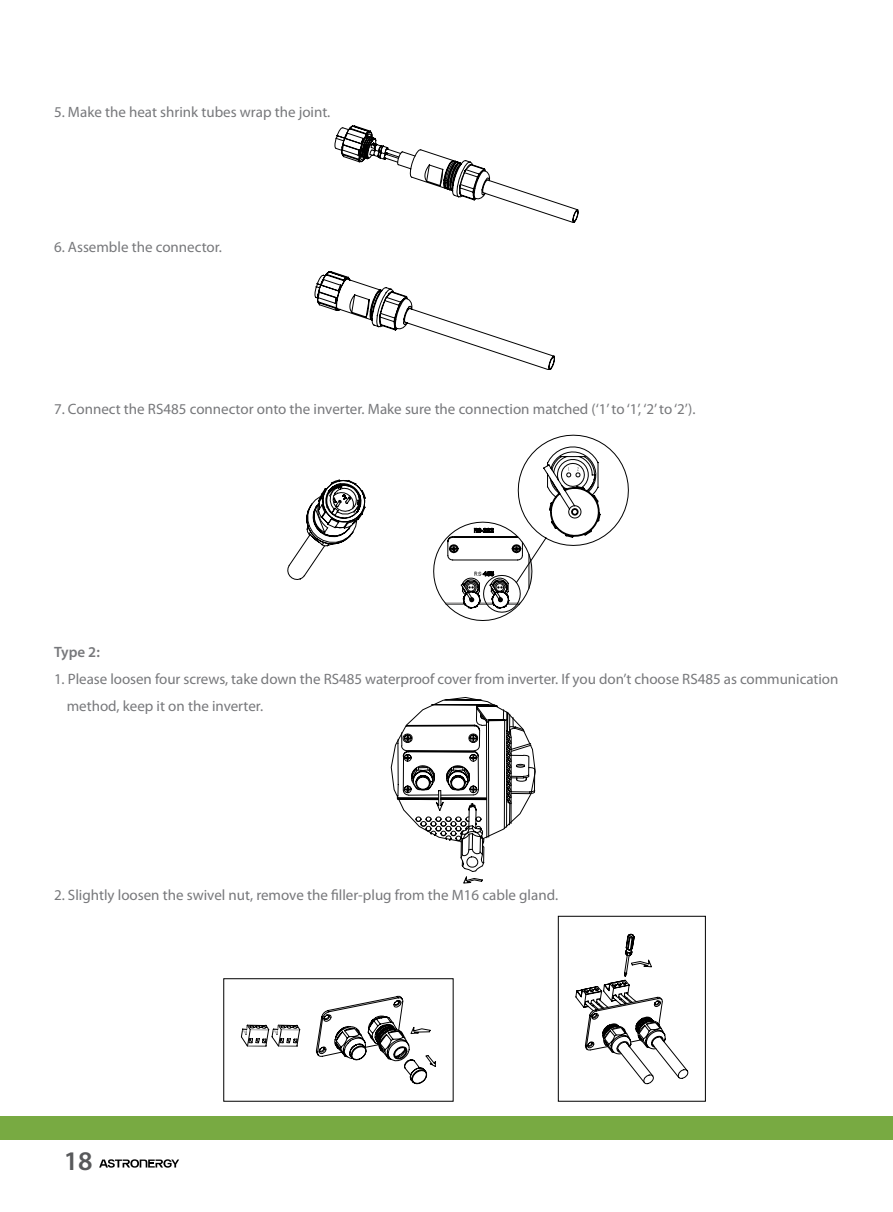
<style>
.page{position:relative;width:893px;height:1212px;background:#fff}
.page>*{position:absolute;margin:0;border:0;box-sizing:border-box;transform-origin:0 0}
.t1{font:600 27px "Myriad Pro";color:#58595b}
.t2{font:15px/27px "Myriad Pro";color:#77787b}
.t3{font:600 15px "Myriad Pro";color:#77787b}
</style>
<div class="page">
<svg style="left:99px;top:1159px;width:80px;height:8px"></svg>
<div style="left:0;top:1116px;width:893px;height:24px;background:#78aa42"></div>
<svg style="left:314px;top:125px;width:264px;height:245px"></svg>
<svg style="left:287px;top:479px;width:79px;height:100px"></svg>
<svg style="left:433px;top:434px;width:196px;height:187px"></svg>
<svg style="left:391px;top:697px;width:144px;height:186px"></svg>
<div style="left:558px;top:916px;width:148px;height:186px;border:1px solid #000"></div>
<svg style="left:576px;top:934px;width:112px;height:150px"></svg>
<div style="left:223px;top:978px;width:231px;height:124px;border:1px solid #000"></div>
<svg style="left:241px;top:996px;width:195px;height:88px"></svg>
<p class="t2" style="left:54px;top:99px;width:278px">5. Make the heat shrink tubes wrap the joint.</p>
<p class="t2" style="left:54px;top:234px;width:169px">6. Assemble the connector.</p>
<p class="t2" style="left:54px;top:396px;width:643px">7. Connect the RS485 connector onto the inverter. Make sure the connection matched (‘1’ to ‘1’, ‘2’ to ‘2’).</p>
<p class="t3" style="left:54px;top:643px;width:47px">Type 2:</p>
<p class="t2" style="left:67px;top:666px;width:773px;text-indent:-13px">1. Please loosen four screws, take down the RS485 waterproof cover from inverter. If you don’t choose RS485 as communication method, keep it on the inverter.</p>
<p class="t2" style="left:54px;top:882px;width:506px">2. Slightly loosen the swivel nut, remove the filler-plug from the M16 cable gland.</p>
<h1 class="t1" style="left:64px;top:1143px;width:30px">18</h1>
</div>
